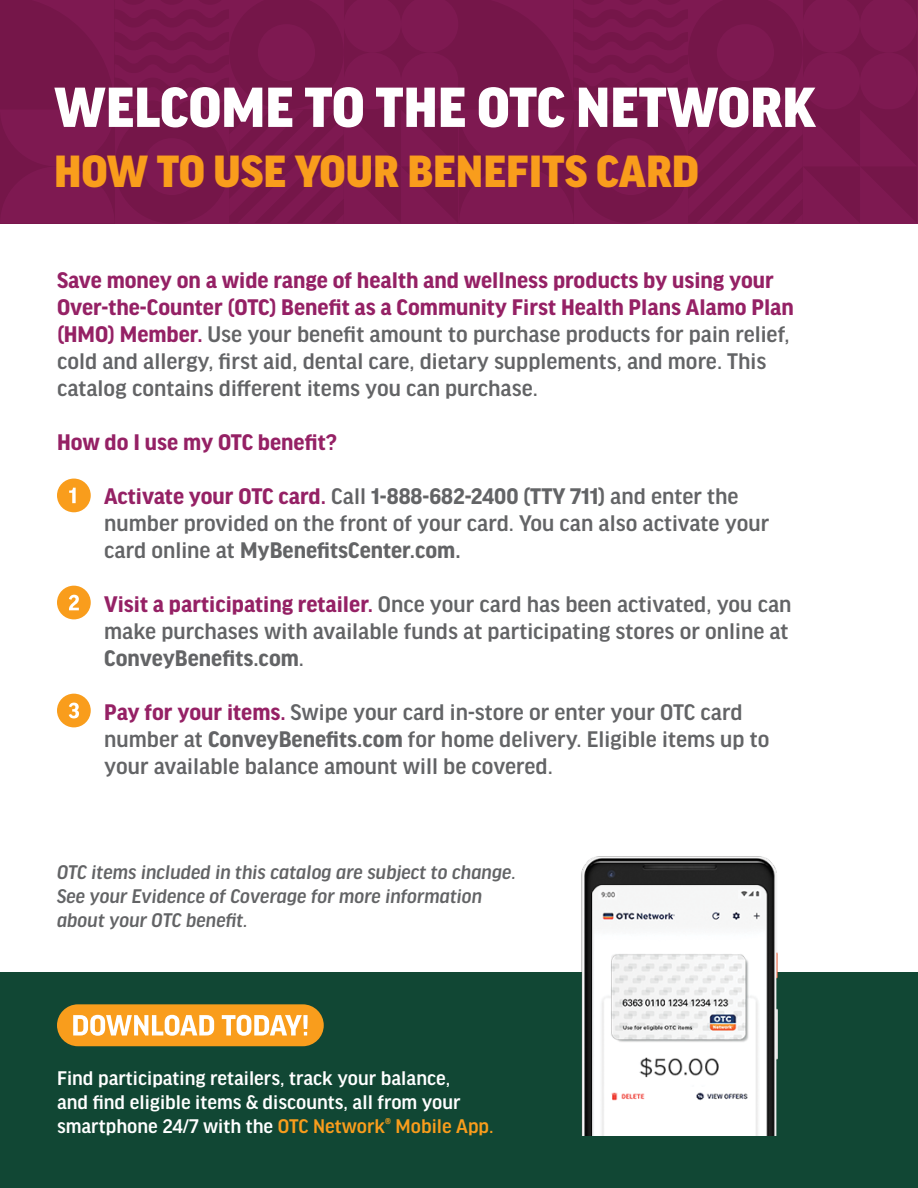
<style>
.page{position:relative;width:918px;height:1188px;background:#fff}
.page>*{position:absolute;margin:0;border:0;box-sizing:border-box;transform-origin:0 0}
.t1{font:900 60px "Good Headline Pro";color:#fff}
.t2{font:900 48px "Good Headline Pro";color:#f99d1c}
.t3{font:500 24px/27px "Good Headline Pro";color:#636466}
.t4{font:700 24px "Good Headline Pro";color:#952165}
.t5{font:500 21px/24px "Good Headline Pro";color:#fff}
.t6{font:italic 500 21px/24px "Good Headline Pro";color:#636466}
.s1{font-weight:700;color:#952165}
.s2{font-weight:700}
.s3{color:#f99d1c}
</style>
<div class="page">
<div style="left:57px;top:479px;width:34px;height:33px;background:#f99d1c;border-radius:50%"></div>
<svg style="left:69px;top:488px;width:7px;height:15px"></svg>
<div style="left:57px;top:586px;width:34px;height:33px;background:#f99d1c;border-radius:50%"></div>
<svg style="left:69px;top:595px;width:10px;height:15px"></svg>
<div style="left:57px;top:694px;width:34px;height:33px;background:#f99d1c;border-radius:50%"></div>
<svg style="left:69px;top:703px;width:10px;height:15px"></svg>
<div style="left:0;top:972px;width:918px;height:216px;background:#114734"></div>
<div style="left:0;top:0;width:918px;height:224px;background:#7c184f"></div>
<img style="left:581px;top:856px;width:197px;height:280px">
<div style="left:57px;top:1004px;width:267px;height:42px;background:#f99d1c;border-radius:21px"></div>
<svg style="left:73px;top:1015px;width:235px;height:21px"></svg>
<h1 class="t1" style="left:54px;top:79px;width:763px">WELCOME TO THE OTC NETWORK</h1>
<h2 class="t2" style="left:54px;top:149px;width:646px">HOW TO USE YOUR BENEFITS CARD</h2>
<p class="t3" style="left:57px;top:267px;width:738px"><span class="s1">Save money on a wide range of health and wellness products by using your Over-the-Counter (OTC) Benefit as a Community First Health Plans Alamo Plan (HMO) Member.</span> Use your benefit amount to purchase products for pain relief, cold and allergy, first aid, dental care, dietary supplements, and more. This catalog contains different items you can purchase.</p>
<p class="t4" style="left:57px;top:431px;width:281px">How do I use my OTC benefit?</p>
<p class="t3" style="left:104px;top:483px;width:667px"><span class="s1">Activate your OTC card.</span> Call <span class="s2">1-888-682-2400 (TTY 711)</span> and enter the number provided on the front of your card. You can also activate your card online at <span class="s2">MyBenefitsCenter.com.</span></p>
<p class="t3" style="left:104px;top:591px;width:689px;text-align:justify"><span class="s1">Visit a participating retailer.</span> Once your card has been activated, you can make purchases with available funds at participating stores or online at <span class="s2">ConveyBenefits.com</span>.</p>
<p class="t3" style="left:104px;top:699px;width:667px"><span class="s1">Pay for your items.</span> Swipe your card in-store or enter your OTC card number at <span class="s2">ConveyBenefits.com</span> for home delivery. Eligible items up to your available balance amount will be covered.</p>
<p class="t6" style="left:57px;top:861px;width:461px">OTC items included in this catalog are subject to change.<br>See your Evidence of Coverage for more information about your OTC benefit.</p>
<p class="t5" style="left:57px;top:1066px;width:438px">Find participating retailers, track your balance,<br>and find eligible items &amp; discounts, all from your smartphone 24/7 with the <span class="s3">OTC Network® Mobile App.</span></p>
</div>
